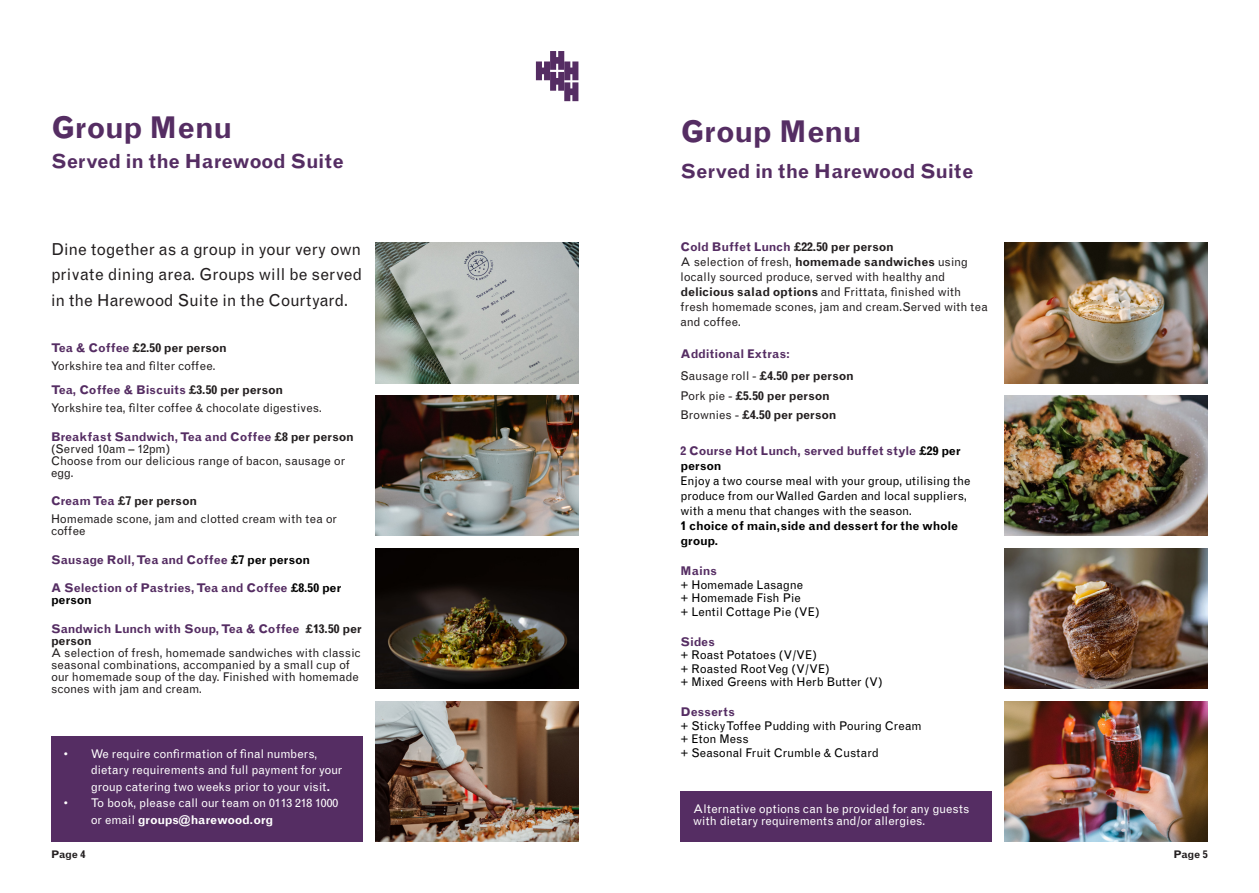
<style>
.page{position:relative;width:1259px;height:893px;background:#fff}
.page>*{position:absolute;margin:0;border:0;box-sizing:border-box;transform-origin:0 0}
.t1{font:700 30px "Grotesque MT Std";letter-spacing:-.02em;color:#552d63}
.t2{font:700 19.5px "Grotesque MT Std";color:#552d63}
.t3{font:16.5px/25.5px "Grotesque MT Std";color:#231f20;text-align:justify}
.t4{font:12px/12px "Grotesque MT Std";color:#231f20}
.t5{font:12px/13.5px "Grotesque MT Std";color:#000}
.t6{font:12px/16.5px "Grotesque MT Std";color:#fff}
.t7{font:700 12px/12px "Grotesque MT Std";color:#552d63}
.t8{font:700 12px "Grotesque MT Std";color:#231f20}
.t9{font:700 10.5px "Grotesque MT Std";letter-spacing:-.025em;color:#231f20}
.s1{font-weight:700;color:#552d63}
.s2{font-weight:700}
.s3{font-weight:400}
.s4{font-weight:700;color:#000001}
.s5{color:#000001}
</style>
<div class="page">
<svg style="left:536px;top:51px;width:42px;height:50px"></svg>
<img style="left:1004px;top:243px;width:204px;height:140px">
<img style="left:1004px;top:396px;width:204px;height:140px">
<img style="left:1004px;top:549px;width:204px;height:140px">
<img style="left:1004px;top:702px;width:204px;height:140px">
<img style="left:375px;top:396px;width:203px;height:140px">
<img style="left:375px;top:243px;width:203px;height:140px">
<img style="left:375px;top:702px;width:203px;height:140px">
<img style="left:375px;top:549px;width:203px;height:140px">
<div style="left:51px;top:736px;width:311px;height:106px;background:#552d63"></div>
<div style="left:680px;top:792px;width:312px;height:50px;background:#552d63"></div>
<p class="t1" style="left:51px;top:110px;width:183px">Group Menu</p>
<p class="t2" style="left:51px;top:150px;width:294px">Served in the Harewood Suite</p>
<p class="t1" style="left:680px;top:114px;width:183px">Group Menu</p>
<p class="t2" style="left:680px;top:160px;width:294px">Served in the Harewood Suite</p>
<p class="t4" style="left:680px;top:240px;width:309px;line-height:15px"><span class="s1">Cold Buffet Lunch</span> <span class="s2">£22.50 per person<br></span>A selection of fresh, <span class="s2">homemade sandwiches</span> using locally sourced produce, served with healthy and <span class="s2">delicious salad options</span> and Frittata, finished with fresh homemade scones, jam and cream.Served with tea and coffee.</p>
<p class="t7" style="left:680px;top:348px;width:111px">Additional Extras:</p>
<p class="t8" style="left:680px;top:369px;width:175px"><sup>.</sup><span class="s3">Sausage roll -</span> £4.50 per person</p>
<p class="t8" style="left:680px;top:389px;width:151px"><span class="s3">Pork pie -</span> £5.50 per person</p>
<p class="t8" style="left:680px;top:408px;width:158px"><span class="s3">Brownies -</span> £4.50 per person</p>
<p class="t5" style="left:680px;top:444px;width:291px;line-height:15px"><span class="s1">2 Course Hot Lunch, served buffet style</span> <span class="s4">£29 per person<br></span>Enjoy a two course meal with your group, utilising the produce from our Walled Garden and local suppliers, with a menu that changes with the season.<br><span class="s2">1 choice of main,side and dessert for the whole group.</span></p>
<p class="t5" style="left:680px;top:565px;width:140px"><span class="s1">Mains<br></span>+ Homemade Lasagne<br>+ Homemade Fish Pie<br>+ Lentil Cottage Pie (VE)</p>
<p class="t5" style="left:680px;top:635px;width:204px"><span class="s1">Sides<br></span>+ Roast Potatoes (V/VE)<br>+ Roasted Root Veg (V/VE)<br>+ Mixed Greens with Herb Butter (V)</p>
<p class="t5" style="left:680px;top:706px;width:243px"><span class="s1">Desserts<br></span>+ Sticky Toffee Pudding with Pouring Cream + Eton Mess<br>+ Seasonal Fruit Crumble &amp; Custard</p>
<p class="t3" style="left:51px;top:236px;width:313px">Dine together as a group in your very own private dining area. Groups will be served in the Harewood Suite in the Courtyard.</p>
<p class="t4" style="left:51px;top:339px;width:177px;line-height:18px"><span class="s1">Tea &amp; Coffee</span> <span class="s2">£2.50 per person<br></span>Yorkshire tea and filter coffee.</p>
<p class="t4" style="left:51px;top:381px;width:272px;line-height:18px"><span class="s1">Tea, Coffee &amp; Biscuits</span> <span class="s2">£3.50 per person<br></span>Yorkshire tea, filter coffee &amp; chocolate digestives.</p>
<p class="t4" style="left:51px;top:431px;width:304px"><span class="s1">Breakfast Sandwich, Tea and Coffee</span> <span class="s2">£8 per person </span>(Served 10am – 12pm)<br>Choose from our delicious range of bacon, sausage or egg.</p>
<p class="t4" style="left:51px;top:492px;width:287px;line-height:18px"><span class="s1">Cream Tea</span> <span class="s2">£7 per person<br></span>Homemade scone, jam and clotted cream with tea or</p>
<p class="t4" style="left:51px;top:525px;width:36px">coffee</p>
<p class="t7" style="left:51px;top:554px;width:261px">Sausage Roll, Tea and Coffee <span class="s5">£7 per person</span></p>
<p class="t7" style="left:51px;top:582px;width:292px">A Selection of Pastries, Tea and Coffee <span class="s5">£8.50 per person</span></p>
<p class="t4" style="left:51px;top:623px;width:312px"><span class="s1">Sandwich Lunch with Soup, Tea &amp; Coffee</span> <span class="s2">£13.50 per person<br></span>A selection of fresh, homemade sandwiches with classic seasonal combinations, accompanied by a small cup of our homemade soup of the day. Finished with homemade scones with jam and cream.</p>
<p class="t6" style="left:91px;top:746px;width:253px;text-indent:-27px">• We require confirmation of final numbers, dietary requirements and full payment for your group catering two weeks prior to your visit<span class="s2">.</span></p>
<p class="t6" style="left:91px;top:795px;width:249px;text-indent:-27px">• To book, please call our team on 0113 218 1000 or email <span class="s2">groups@harewood.org</span></p>
<p class="t6" style="left:693px;top:803px;width:278px;line-height:12px">Alternative options can be provided for any guests with dietary requirements and/or allergies.</p>
<p class="t9" style="left:51px;top:848px;width:36px">Page 4</p>
<p class="t9" style="left:1173px;top:848px;width:36px">Page 5</p>
</div>
